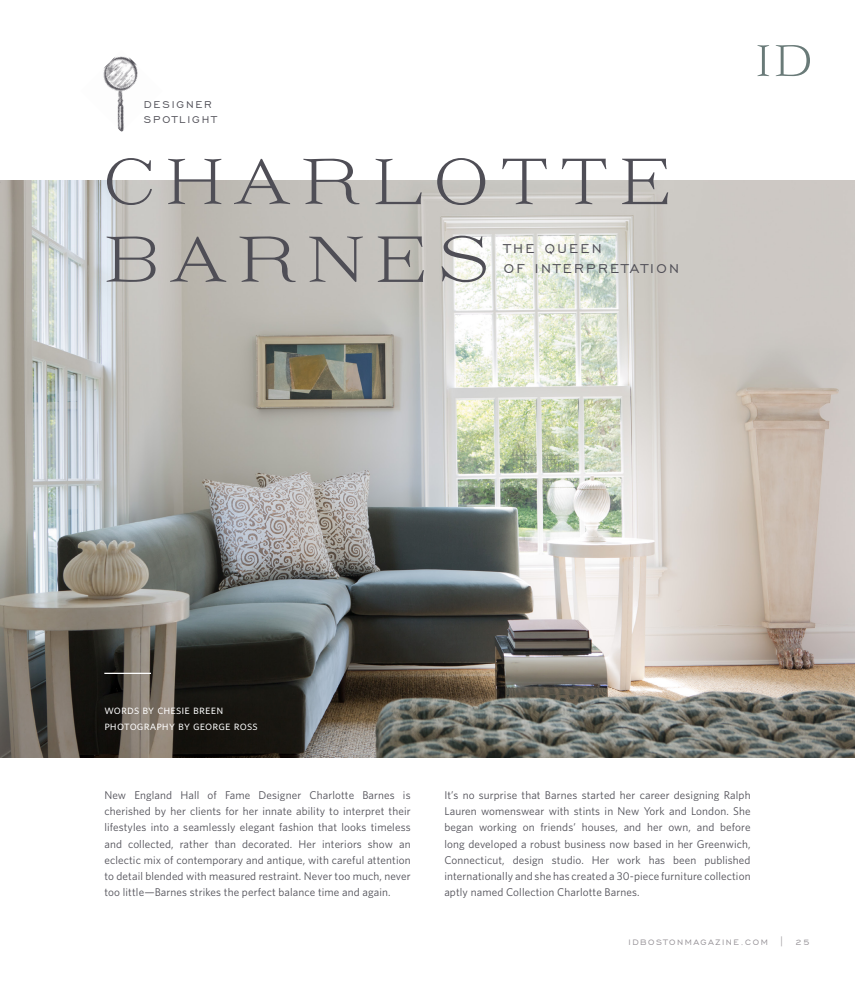
<style>
.page{position:relative;width:855px;height:990px;background:#fff}
.page>*{position:absolute;margin:0;border:0;box-sizing:border-box;transform-origin:0 0}
.t1{font:64.88px/77.8px "Brioche";letter-spacing:.15em;color:#4f4e56}
.t2{font:16.25px/19.5px "Engravers Gothic BT";letter-spacing:.15em;color:#4f4e56}
.t3{font:12.5px/16.2px "Whitney Book SC";letter-spacing:.01em;color:#fff}
.t4{font:12.5px/15px "Engravers Gothic BT";letter-spacing:.15em;color:#4f4e56}
.t5{font:11.25px/16.2px "Whitney";letter-spacing:.01em;color:#4f4e56;text-align:justify}
.t6{font:10px "Engravers Gothic BT";letter-spacing:.15em;color:#959196}
</style>
<div class="page">
<img style="left:0;top:180px;width:855px;height:578px">
<svg style="left:757px;top:45px;width:53px;height:31px"></svg>
<hr style="left:104px;top:673px;width:47px;height:1px;background:#fff">
<img style="left:103px;top:56px;width:35px;height:76px">
<p class="t4" style="left:144px;top:97px;width:74px">DESIGNER<br>SPOTLIGHT</p>
<h1 class="t1" style="left:103px;top:143px;width:571px">CHARLOTTE<br>BARNES</h1>
<h2 class="t2" style="left:504px;top:239px;width:177px">THE QUEEN<br>OF INTERPRETATION</h2>
<p class="t3" style="left:104px;top:701px;width:155px">words by chesie breen photography by george ross</p>
<p class="t5" style="left:104px;top:787px;width:308px">New England Hall of Fame Designer Charlotte Barnes is cherished by her clients for her innate ability to interpret their lifestyles into a seamlessly elegant fashion that looks timeless and collected, rather than decorated. Her interiors show an eclectic mix of contemporary and antique, with careful attention to detail blended with measured restraint. Never too much, never too little—Barnes strikes the perfect balance time and again.</p>
<p class="t5" style="left:444px;top:787px;width:308px">It’s no surprise that Barnes started her career designing Ralph Lauren womenswear with stints in New York and London. She began working on friends’ houses, and her own, and before long developed a robust business now based in her Greenwich, Connecticut, design studio. Her work has been published internationally and she has created a 30-piece furniture collection aptly named Collection Charlotte Barnes.</p>
<p class="t6" style="left:629px;top:937px;width:183px">IDBOSTONMAGAZINE.COM | 25</p>
</div>
